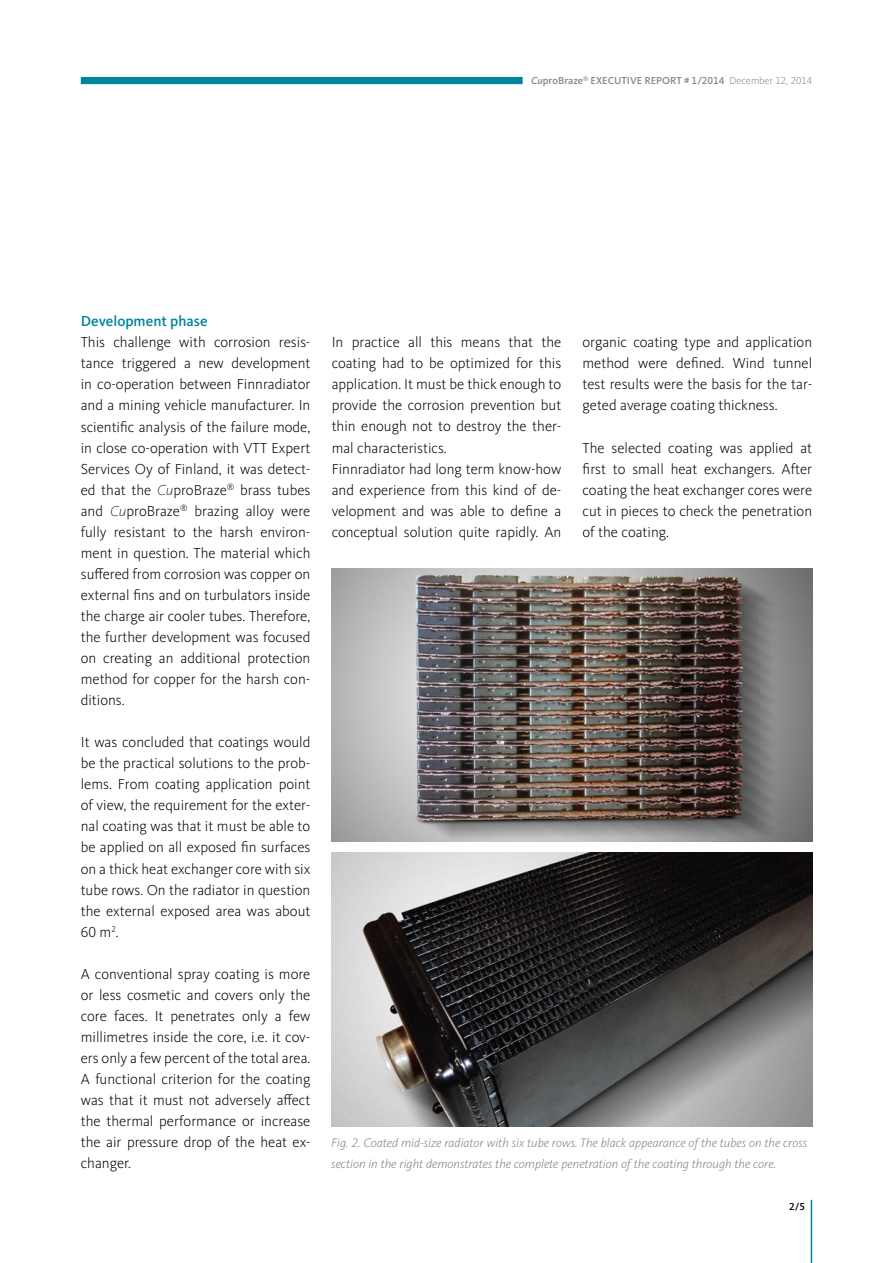
<style>
.page{position:relative;width:893px;height:1263px;background:#fff}
.page>*{position:absolute;margin:0;border:0;box-sizing:border-box;transform-origin:0 0}
.t1{font:300 15px/21px "Kievit Pro";color:#000;text-align:justify}
.t2{font:500 15px "Kievit Pro";color:#00869a}
.t3{font:italic 300 12.75px/21px "Kievit Pro";color:#7f8186}
.t4{font:500 10.5px "Kievit Pro";color:#878786}
.t5{font:500 10.5px "Kievit Pro";color:#000}
.s1{font-style:italic}
.s2{font-weight:300}
.s3{font-weight:200;font-style:italic}
</style>
<div class="page">
<div style="left:81px;top:77px;width:442px;height:7px;background:#00869a"></div>
<hr style="left:811px;top:1200px;width:1px;height:63px;background:#00869a">
<img style="left:332px;top:568px;width:480px;height:274px">
<img style="left:332px;top:852px;width:480px;height:274px">
<p class="t4" style="left:531px;top:74px;width:282px"><span class="s1">Cu</span>proBraze<sup>®</sup> EXECUTIVE REPORT # 1/2014 <span class="s2">December 12, 2014</span></p>
<p class="t2" style="left:81px;top:312px;width:128px">Development phase</p>
<p class="t1" style="left:81px;top:332px;width:231px">This challenge with corrosion resis&shy;tance triggered a new development in co-operation between Finnradiator and a mining vehicle manufacturer. In scientific analysis of the failure mode, in close co-operation with VTT Expert Services Oy of Finland, it was detect&shy;ed that the <span class="s3">Cu</span>proBraze<sup>®</sup> brass tubes and <span class="s3">Cu</span>proBraze<sup>®</sup> brazing alloy were fully resistant to the harsh environ&shy;ment in question. The material which suffered from corrosion was copper on external fins and on turbulators inside the charge air cooler tubes. Therefore, the further development was focused on creating an additional protection method for copper for the harsh con&shy;ditions.</p>
<p class="t1" style="left:81px;top:732px;width:231px">It was concluded that coatings would be the practical solutions to the prob&shy;lems. From coating application point of view, the requirement for the exter&shy;nal coating was that it must be able to be applied on all exposed fin surfaces on a thick heat exchanger core with six tube rows. On the radiator in question the external exposed area was about 60 m<sup>2</sup>.</p>
<p class="t1" style="left:81px;top:963px;width:231px">A conventional spray coating is more or less cosmetic and covers only the core faces. It penetrates only a few millimetres inside the core, i.e. it cov&shy;ers only a few percent of the total area.<br>A functional criterion for the coating was that it must not adversely affect the thermal performance or increase the air pressure drop of the heat ex&shy;changer.</p>
<p class="t1" style="left:332px;top:332px;width:231px;text-align:left">In practice all this means that the coating had to be optimized for this application. It must be thick enough to provide the corrosion prevention but thin enough not to destroy the ther&shy;mal characteristics.<br>Finnradiator had long term know-how and experience from this kind of de&shy;velopment and was able to define a conceptual solution quite rapidly. An</p>
<p class="t1" style="left:583px;top:332px;width:231px">organic coating type and application method were defined. Wind tunnel test results were the basis for the tar&shy;geted average coating thickness.</p>
<p class="t1" style="left:583px;top:437px;width:231px">The selected coating was applied at first to small heat exchangers. After coating the heat exchanger cores were cut in pieces to check the penetration of the coating.</p>
<p class="t3" style="left:331px;top:1132px;width:477px">Fig. 2. Coated mid-size radiator with six tube rows. The black appearance of the tubes on the cross section in the right demonstrates the complete penetration of the coating through the core.</p>
<p class="t5" style="left:789px;top:1200px;width:17px">2/5</p>
</div>
